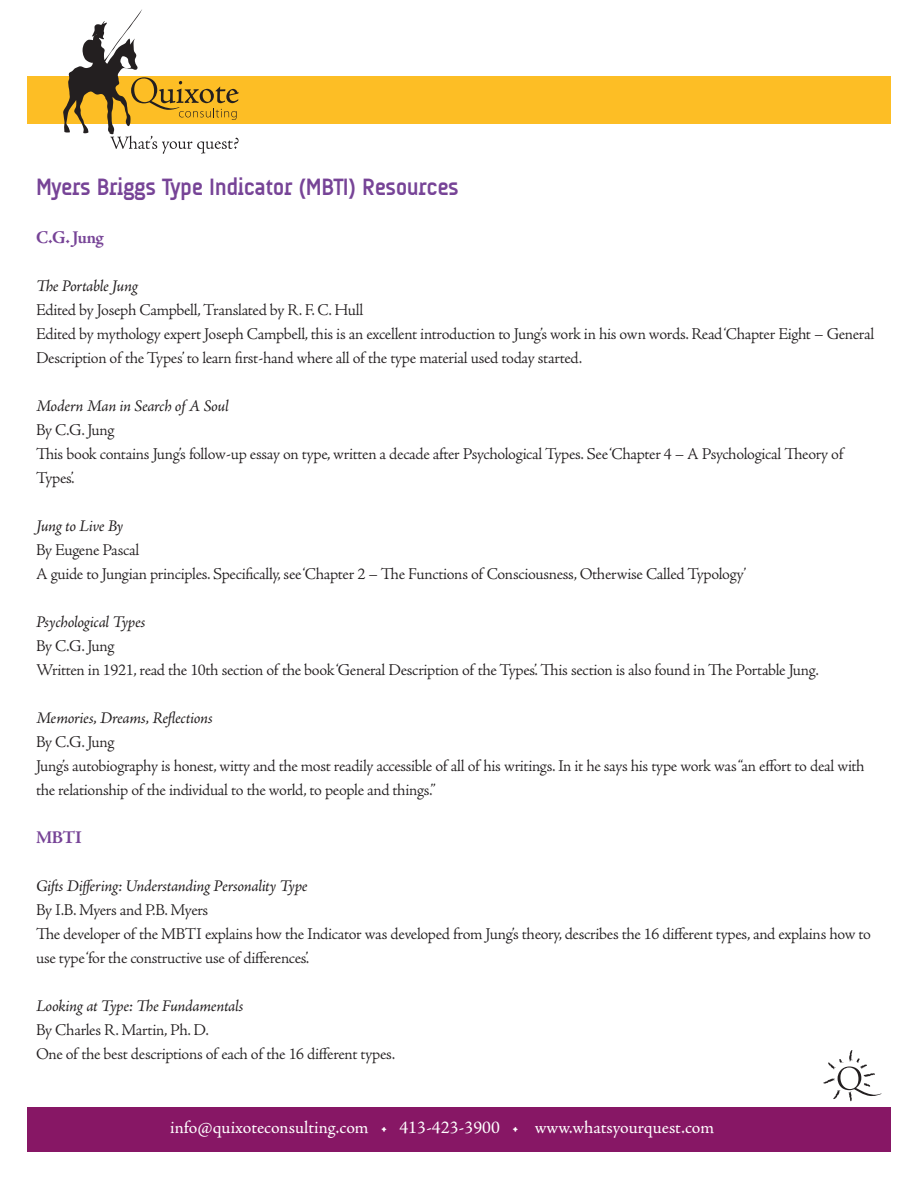
<style>
.page{position:relative;width:918px;height:1188px;background:#fff}
.page>*{position:absolute;margin:0;border:0;box-sizing:border-box;transform-origin:0 0}
.t1{font:700 24px "A Udimat";letter-spacing:-.015em;color:#774497}
.t2{font:18px "Adobe Jenson Pro";color:#fff}
.t3{font:700 18px "Adobe Jenson Pro";letter-spacing:-.025em;color:#774497}
.t4{font:300 16.5px/24px "Adobe Jenson Pro";letter-spacing:-.02em;color:#231f20}
.t5{font:italic 16.5px "Adobe Jenson Pro";letter-spacing:-.02em;color:#231f20}
</style>
<div class="page">
<div style="left:27px;top:76px;width:864px;height:47px;background:#fdbe25"></div>
<svg style="left:63px;top:9px;width:176px;height:145px"></svg>
<div style="left:27px;top:1108px;width:864px;height:44px;background:#871765"></div>
<svg style="left:823px;top:1050px;width:58px;height:51px"></svg>
<h1 class="t1" style="left:36px;top:173px;width:424px">Myers Briggs Type Indicator (MBTI) Resources</h1>
<p class="t3" style="left:36px;top:227px;width:69px">C.G. Jung</p>
<p class="t5" style="left:36px;top:276px;width:103px">The Portable Jung</p>
<p class="t4" style="left:36px;top:298px;width:840px">Edited by Joseph Campbell, Translated by R. F. C. Hull<br>Edited by mythology expert Joseph Campbell, this is an excellent introduction to Jung’s work in his own words. Read ‘Chapter Eight – General<br>Description of the Types’ to learn first-hand where all of the type material used today started.</p>
<p class="t5" style="left:36px;top:396px;width:194px">Modern Man in Search of A Soul</p>
<p class="t4" style="left:36px;top:418px;width:809px">By C.G. Jung<br>This book contains Jung’s follow-up essay on type, written a decade after Psychological Types. See ‘Chapter 4 – A Psychological Theory of<br>Types’.</p>
<p class="t5" style="left:36px;top:516px;width:89px">Jung to Live By</p>
<p class="t4" style="left:36px;top:538px;width:712px">By Eugene Pascal<br>A guide to Jungian principles. Specifically, see ‘Chapter 2 – The Functions of Consciousness, Otherwise Called Typology’</p>
<p class="t5" style="left:36px;top:612px;width:111px">Psychological Types</p>
<p class="t4" style="left:36px;top:634px;width:784px">By C.G. Jung<br>Written in 1921, read the 10th section of the book ‘General Description of the Types’. This section is also found in The Portable Jung.</p>
<p class="t5" style="left:36px;top:708px;width:178px">Memories, Dreams, Reflections</p>
<p class="t4" style="left:36px;top:730px;width:830px">By C.G. Jung<br>Jung’s autobiography is honest, witty and the most readily accessible of all of his writings. In it he says his type work was “an effort to deal with the relationship of the individual to the world, to people and things.”</p>
<p class="t3" style="left:36px;top:827px;width:47px">MBTI</p>
<p class="t5" style="left:36px;top:876px;width:273px">Gifts Differing: Understanding Personality Type</p>
<p class="t4" style="left:36px;top:898px;width:837px">By I.B. Myers and P.B. Myers<br>The developer of the MBTI explains how the Indicator was developed from Jung’s theory, describes the 16 different types, and explains how to use type ‘for the constructive use of differences’.</p>
<p class="t5" style="left:36px;top:996px;width:209px">Looking at Type: The Fundamentals</p>
<p class="t4" style="left:36px;top:1018px;width:361px">By Charles R. Martin, Ph. D.<br>One of the best descriptions of each of the 16 different types.</p>
<p class="t2" style="left:170px;top:1118px;width:546px">info@quixoteconsulting.com • 413-423-3900 • www.whatsyourquest.com</p>
</div>
